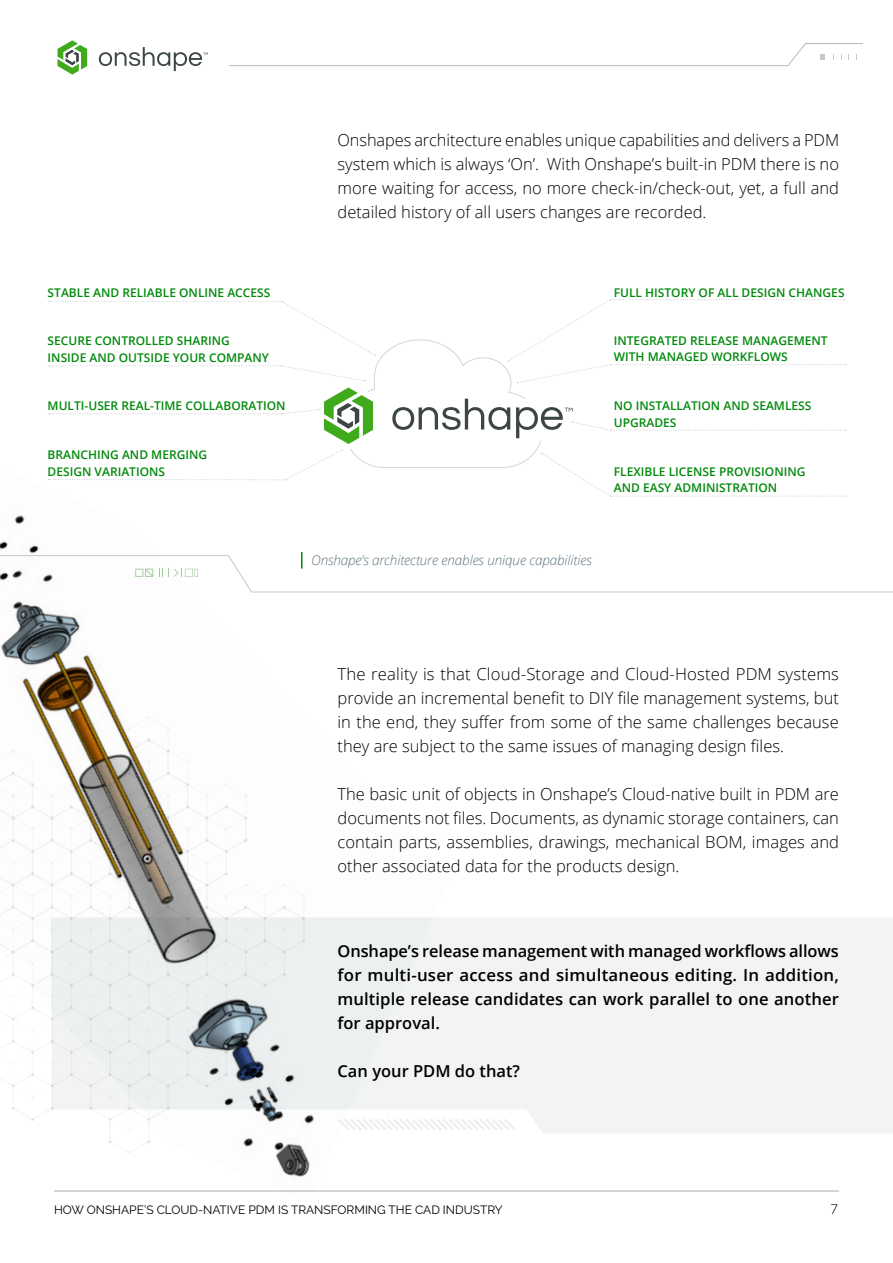
<style>
.page{position:relative;width:893px;height:1263px;background:#fff}
.page>*{position:absolute;margin:0;border:0;box-sizing:border-box;transform-origin:0 0}
.t1{font:300 16.5px/24px "Open Sans";color:#000;text-align:justify}
.t2{font:600 16.5px/24px "Open Sans";letter-spacing:.005em;color:#000;text-align:justify}
.t3{font:italic 300 13.5px "Open Sans";letter-spacing:-.01em;color:#617480}
.t4{font:300 13.5px "PTC Raleway";color:#000}
.t5{font:600 12px/16.5px "Open Sans";color:#00890b}
.t6{font:12px "PTC Raleway";color:#000}
</style>
<div class="page">
<svg style="left:229px;top:43px;width:634px;height:23px"></svg>
<hr style="left:54px;top:1191px;width:785px;height:1px;background:#afadae">
<svg style="left:99px;top:47px;width:109px;height:24px"></svg>
<svg style="left:57px;top:40px;width:30px;height:35px"></svg>
<div style="left:450px;top:918px;width:443px;height:215px;background:#f1f3f4"></div>
<img style="left:0;top:479px;width:450px;height:713px">
<svg style="left:335px;top:1116px;width:183px;height:17px"></svg>
<svg style="left:0;top:552px;width:893px;height:40px"></svg>
<svg style="left:49px;top:299px;width:797px;height:198px"></svg>
<p class="t5" style="left:48px;top:284px;width:224px">STABLE AND RELIABLE ONLINE ACCESS</p>
<p class="t5" style="left:48px;top:332px;width:223px">SECURE CONTROLLED SHARING<br>INSIDE AND OUTSIDE YOUR COMPANY</p>
<p class="t5" style="left:48px;top:397px;width:240px">MULTI-USER REAL-TIME COLLABORATION</p>
<p class="t5" style="left:48px;top:446px;width:161px">BRANCHING AND MERGING<br>DESIGN VARIATIONS</p>
<p class="t1" style="left:338px;top:128px;width:503px">Onshapes architecture enables unique capabilities and delivers a PDM system which is always ‘On’. With Onshape’s built-in PDM there is no more waiting for access, no more check-in/check-out, yet, a full and detailed history of all users changes are recorded.</p>
<p class="t5" style="left:614px;top:284px;width:232px">FULL HISTORY OF ALL DESIGN CHANGES</p>
<p class="t5" style="left:614px;top:332px;width:215px">INTEGRATED RELEASE MANAGEMENT<br>WITH MANAGED WORKFLOWS</p>
<p class="t5" style="left:614px;top:397px;width:199px">NO INSTALLATION AND SEAMLESS<br>UPGRADES</p>
<p class="t5" style="left:614px;top:463px;width:193px">FLEXIBLE LICENSE PROVISIONING<br>AND EASY ADMINISTRATION</p>
<p class="t3" style="left:311px;top:551px;width:282px">Onshape’s architecture enables unique capabilities</p>
<p class="t1" style="left:338px;top:661px;width:503px">The reality is that Cloud-Storage and Cloud-Hosted PDM systems provide an incremental benefit to DIY file management systems, but in the end, they suffer from some of the same challenges because they are subject to the same issues of managing design files.</p>
<p class="t1" style="left:338px;top:781px;width:503px">The basic unit of objects in Onshape’s Cloud-native built in PDM are documents not files. Documents, as dynamic storage containers, can contain parts, assemblies, drawings, mechanical BOM, images and other associated data for the products design.</p>
<p class="t2" style="left:338px;top:939px;width:503px">Onshape’s release management with managed workflows allows for multi-user access and simultaneous editing. In addition, multiple release candidates can work parallel to one another for approval.</p>
<p class="t2" style="left:338px;top:1059px;width:184px">Can your PDM do that?</p>
<p class="t6" style="left:54px;top:1203px;width:450px">HOW ONSHAPE’S CLOUD-NATIVE PDM IS TRANSFORMING THE CAD INDUSTRY</p>
<p class="t4" style="left:831px;top:1202px;width:8px">7</p>
</div>
